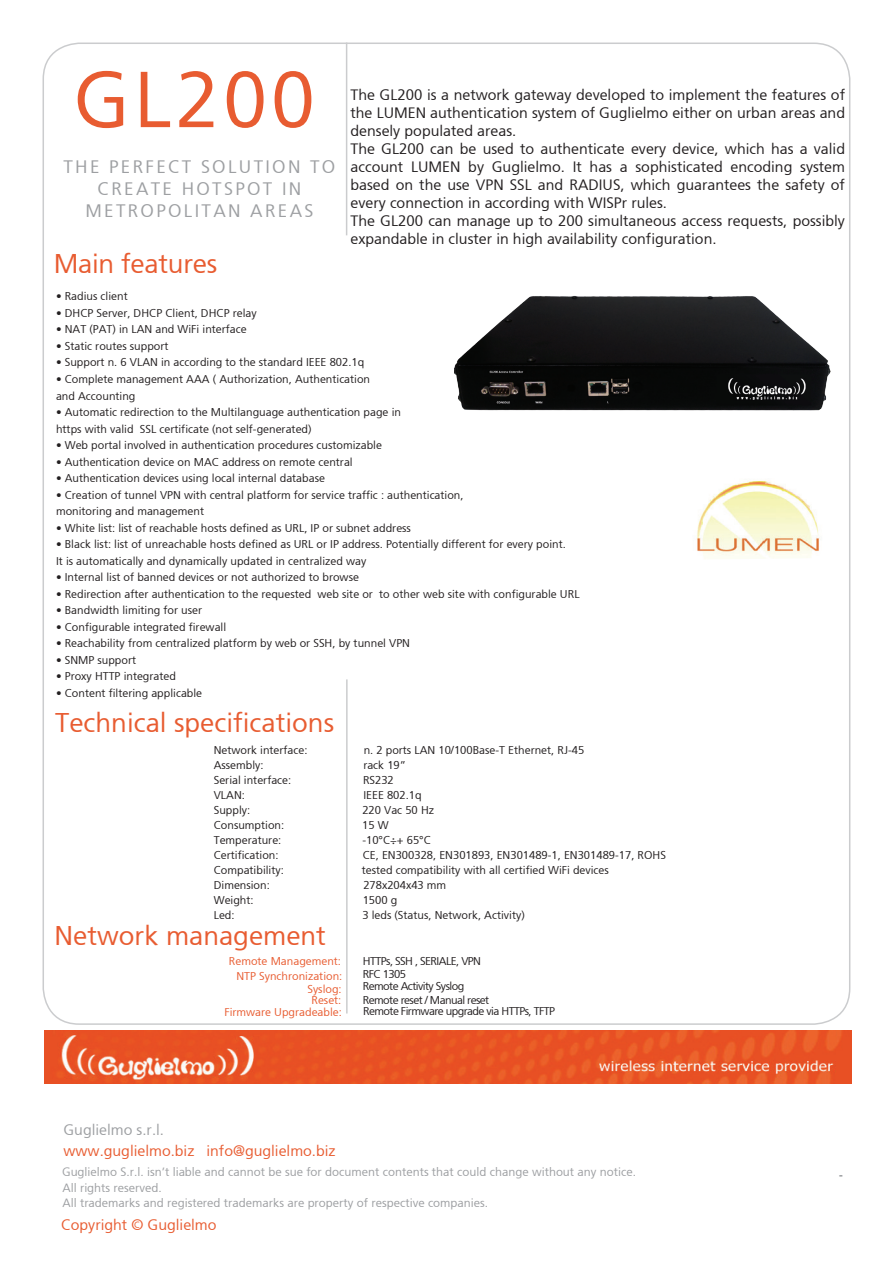
<style>
.page{position:relative;width:893px;height:1263px;background:#fff}
.page>*{position:absolute;margin:0;border:0;box-sizing:border-box;transform-origin:0 0}
.t1{font:79.2px "Weissach Regular SWFTE";letter-spacing:.05em;color:#e85c31}
.t2{font:27px "Weissach Regular SWFTE";color:#e85c31}
.t3{font:18px/21.6px "Weissach Regular SWFTE";letter-spacing:.13em;color:#9d9fa2;text-align:center}
.t4{font:15px/18px "Weissach Regular SWFTE";color:#231f20}
.t5{font:15px "Weissach Regular SWFTE";color:#e85c31}
.t6{font:15px "Weissach Regular SWFTE";color:#9d9fa2}
.t7{font:12px/15.9px "Weissach Regular SWFTE";color:#9d9fa2}
.t8{font:700 12px "Century Gothic";color:#9d9fa2}
.t9{font:11.25px/16.5px "Weissach Regular SWFTE";color:#231f20}
.t10{font:11.25px/12.3px "Weissach Regular SWFTE";letter-spacing:-.05em;color:#231f20}
.t11{font:11.25px/11.2px "Weissach Regular SWFTE";color:#e85c31;text-align:right}
</style>
<div class="page">
<img style="left:44px;top:1030px;width:808px;height:53px">
<hr style="left:346px;top:679px;width:2px;height:334px;background:#cbccce">
<hr style="left:346px;top:43px;width:1px;height:192px;background:#cbccce">
<img style="left:697px;top:481px;width:122px;height:78px">
<img style="left:454px;top:296px;width:376px;height:115px">
<h1 class="t1" style="left:73px;top:54px;width:243px">GL200</h1>
<h3 class="t3" style="left:63px;top:156px;width:273px">THE PERFECT SOLUTION TO<br>CREATE HOTSPOT IN<br>METROPOLITAN AREAS</h3>
<h2 class="t2" style="left:54px;top:248px;width:165px">Main features</h2>
<p class="t4" style="left:350px;top:86px;width:496px">The GL200 is a network gateway developed to implement the features of the LUMEN authentication system of Guglielmo either on urban areas and densely populated areas.<br>The GL200 can be used to authenticate every device, which has a valid account LUMEN by Guglielmo. It has a sophisticated encoding system based on the use VPN SSL and RADIUS, which guarantees the safety of every connection in according with WISPr rules.<br>The GL200 can manage up to 200 simultaneous access requests, possibly expandable in cluster in high availability configuration.</p>
<p class="t9" style="left:56px;top:288px;width:73px">• Radius client</p>
<p class="t9" style="left:56px;top:305px;width:202px">• DHCP Server, DHCP Client, DHCP relay</p>
<p class="t9" style="left:56px;top:321px;width:192px">• NAT (PAT) in LAN and WiFi interface</p>
<p class="t9" style="left:56px;top:338px;width:114px">• Static routes support</p>
<p class="t9" style="left:56px;top:354px;width:310px">• Support n. 6 VLAN in according to the standard IEEE 802.1q</p>
<p class="t9" style="left:56px;top:371px;width:316px">• Complete management AAA ( Authorization, Authentication and Accounting</p>
<p class="t9" style="left:56px;top:404px;width:346px">• Automatic redirection to the Multilanguage authentication page in https with valid SSL certificate (not self-generated)</p>
<p class="t9" style="left:56px;top:437px;width:327px">• Web portal involved in authentication procedures customizable</p>
<p class="t9" style="left:56px;top:453px;width:298px">• Authentication device on MAC address on remote central</p>
<p class="t9" style="left:56px;top:470px;width:270px">• Authentication devices using local internal database</p>
<p class="t9" style="left:56px;top:486px;width:409px">• Creation of tunnel VPN with central platform for service traffic : authentication, monitoring and management</p>
<p class="t9" style="left:56px;top:519px;width:356px">• White list: list of reachable hosts defined as URL, IP or subnet address</p>
<p class="t9" style="left:56px;top:536px;width:511px">• Black list: list of unreachable hosts defined as URL or IP address. Potentially different for every point.<br>It is automatically and dynamically updated in centralized way</p>
<p class="t9" style="left:56px;top:569px;width:304px">• Internal list of banned devices or not authorized to browse</p>
<p class="t9" style="left:56px;top:585px;width:525px">• Redirection after authentication to the requested web site or to other web site with configurable URL</p>
<p class="t9" style="left:56px;top:602px;width:148px">• Bandwidth limiting for user</p>
<p class="t9" style="left:56px;top:618px;width:172px">• Configurable integrated firewall</p>
<p class="t9" style="left:56px;top:635px;width:355px">• Reachability from centralized platform by web or SSH, by tunnel VPN</p>
<p class="t9" style="left:56px;top:651px;width:82px">• SNMP support</p>
<p class="t9" style="left:56px;top:668px;width:121px">• Proxy HTTP integrated</p>
<p class="t9" style="left:56px;top:684px;width:148px">• Content filtering applicable</p>
<h2 class="t2" style="left:55px;top:707px;width:280px">Technical specifications</h2>
<p class="t9" style="left:214px;top:742px;width:95px">Network interface:</p>
<p class="t9" style="left:364px;top:742px;width:222px">n. 2 ports LAN 10/100Base-T Ethernet, RJ-45</p>
<p class="t9" style="left:214px;top:757px;width:51px">Assembly:</p>
<p class="t9" style="left:363px;top:757px;width:44px">rack 19”</p>
<p class="t9" style="left:214px;top:772px;width:79px">Serial interface:</p>
<p class="t9" style="left:363px;top:772px;width:32px">RS232</p>
<p class="t9" style="left:214px;top:787px;width:33px">VLAN:</p>
<p class="t9" style="left:363px;top:787px;width:60px">IEEE 802.1q</p>
<p class="t9" style="left:214px;top:802px;width:38px">Supply:</p>
<p class="t9" style="left:362px;top:802px;width:73px">220 Vac 50 Hz</p>
<p class="t9" style="left:214px;top:817px;width:72px">Consumption:</p>
<p class="t9" style="left:362px;top:817px;width:28px">15 W</p>
<p class="t9" style="left:214px;top:832px;width:69px">Temperature:</p>
<p class="t9" style="left:362px;top:832px;width:70px">-10°C÷+ 65°C</p>
<p class="t9" style="left:214px;top:847px;width:66px">Certification:</p>
<p class="t9" style="left:363px;top:847px;width:305px">CE, EN300328, EN301893, EN301489-1, EN301489-17, ROHS</p>
<p class="t9" style="left:214px;top:862px;width:72px">Compatibility:</p>
<p class="t9" style="left:362px;top:862px;width:249px">tested compatibility with all certified WiFi devices</p>
<p class="t9" style="left:214px;top:877px;width:58px">Dimension:</p>
<p class="t9" style="left:363px;top:877px;width:84px">278x204x43 mm</p>
<p class="t9" style="left:214px;top:892px;width:41px">Weight:</p>
<p class="t9" style="left:363px;top:892px;width:36px">1500 g</p>
<p class="t9" style="left:214px;top:907px;width:22px">Led:</p>
<p class="t9" style="left:362px;top:907px;width:164px">3 leds (Status, Network, Activity)</p>
<h2 class="t2" style="left:55px;top:920px;width:273px">Network management</h2>
<p class="t11" style="left:229px;top:954px;width:115px;line-height:14.7px">Remote Management:<br>NTP Synchronization:</p>
<p class="t11" style="left:224px;top:983px;width:119px">Syslog:<br>Reset:<br>Firmware Upgradeable:</p>
<p class="t10" style="left:363px;top:955px;width:120px">HTTPs, SSH , SERIALE, VPN<br>RFC 1305<br>Remote Activity Syslog</p>
<p class="t10" style="left:363px;top:994px;width:194px;line-height:11.2px">Remote reset / Manual reset<br>Remote Firmware upgrade via HTTPs, TFTP</p>
<h3 class="t6" style="left:64px;top:1121px;width:102px">Guglielmo s.r.l.</h3>
<h3 class="t5" style="left:64px;top:1142px;width:274px">www.guglielmo.biz info@guglielmo.biz</h3>
<p class="t7" style="left:62px;top:1164px;width:576px">Guglielmo S.r.l. isn’t liable and cannot be sue for document contents that could change without any notice.<br>All rights reserved.</p>
<p class="t7" style="left:62px;top:1194px;width:427px">All trademarks and registered trademarks are property of respective companies.</p>
<h3 class="t5" style="left:61px;top:1216px;width:157px">Copyright © Guglielmo</h3>
<p class="t8" style="left:839px;top:1166px;width:7px">-</p>
</div>
